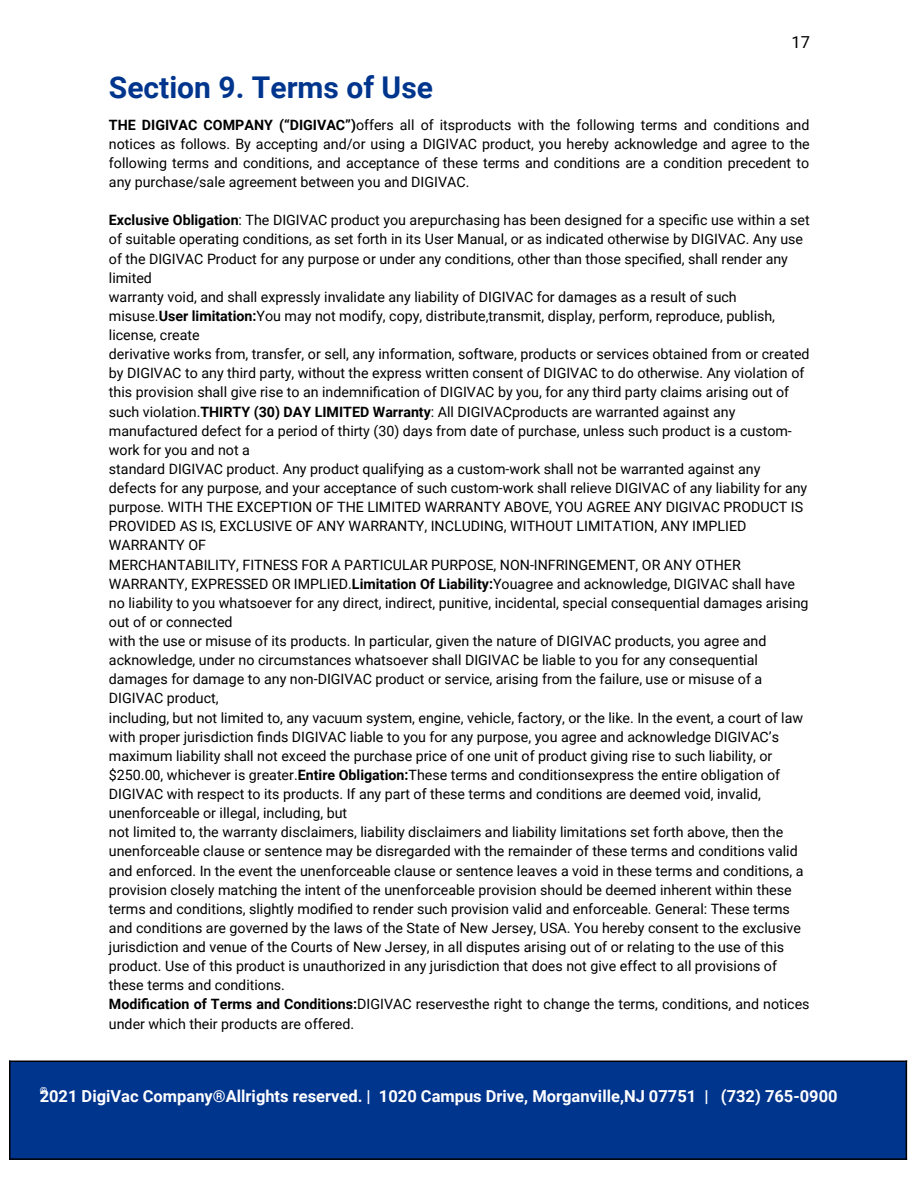
<style>
.page{position:relative;width:918px;height:1188px;background:#fff}
.page>*{position:absolute;margin:0;border:0;box-sizing:border-box;transform-origin:0 0}
.t1{font:700 30px "Roboto";color:#00358e}
.t2{font:700 16.5px "Roboto";color:#fff}
.t3{font:16.5px "Roboto";color:#000}
.t4{font:14.25px/19.2px "Roboto";color:#000}
.t5{font:700 9.9px "Roboto";color:#fff}
.s1{font-weight:700}
</style>
<div class="page">
<div style="left:9px;top:1061px;width:897px;height:98px;background:#00358e"></div>
<hr style="left:9px;top:1061px;width:1px;height:99px;background:#000">
<hr style="left:906px;top:1061px;width:1px;height:99px;background:#000">
<hr style="left:9px;top:1061px;width:898px;height:1px;background:#000">
<hr style="left:9px;top:1158px;width:898px;height:2px;background:#000">
<p class="t1" style="left:109px;top:70px;width:326px">Section 9. Terms of Use</p>
<p class="t3" style="left:791px;top:33px;width:20px">17</p>
<p class="t4" style="left:109px;top:115px;width:702px;text-align:justify"><span class="s1">THE DIGIVAC COMPANY (“DIGIVAC”)</span>offers all of itsproducts with the following terms and conditions and notices as follows. By accepting and/or using a DIGIVAC product, you hereby acknowledge and agree to the following terms and conditions, and acceptance of these terms and conditions are a condition precedent to any purchase/sale agreement between you and DIGIVAC.</p>
<p class="t4" style="left:109px;top:211px;width:702px"><span class="s1">Exclusive Obligation</span>: The DIGIVAC product you arepurchasing has been designed for a specific use within a set of suitable operating conditions, as set forth in its User Manual, or as indicated otherwise by DIGIVAC. Any use of the DIGIVAC Product for any purpose or under any conditions, other than those specified, shall render any limited</p>
<p class="t4" style="left:109px;top:287px;width:668px">warranty void, and shall expressly invalidate any liability of DIGIVAC for damages as a result of such misuse.<span class="s1">User limitation:</span>You may not modify, copy, distribute,transmit, display, perform, reproduce, publish, license, create</p>
<p class="t4" style="left:109px;top:345px;width:702px">derivative works from, transfer, or sell, any information, software, products or services obtained from or created by DIGIVAC to any third party, without the express written consent of DIGIVAC to do otherwise. Any violation of this provision shall give rise to an indemnification of DIGIVAC by you, for any third party claims arising out of such violation.<span class="s1">THIRTY (30) DAY LIMITED Warranty</span>: All DIGIVACproducts are warranted against any manufactured defect for a period of thirty (30) days from date of purchase, unless such product is a custom&shy;work for you and not a</p>
<p class="t4" style="left:109px;top:460px;width:700px">standard DIGIVAC product. Any product qualifying as a custom-work shall not be warranted against any defects for any purpose, and your acceptance of such custom-work shall relieve DIGIVAC of any liability for any purpose. WITH THE EXCEPTION OF THE LIMITED WARRANTY ABOVE, YOU AGREE ANY DIGIVAC PRODUCT IS PROVIDED AS IS, EXCLUSIVE OF ANY WARRANTY, INCLUDING, WITHOUT LIMITATION, ANY IMPLIED WARRANTY OF</p>
<p class="t4" style="left:109px;top:555px;width:701px">MERCHANTABILITY, FITNESS FOR A PARTICULAR PURPOSE, NON-INFRINGEMENT, OR ANY OTHER WARRANTY, EXPRESSED OR IMPLIED.<span class="s1">Limitation Of Liability:</span>Youagree and acknowledge, DIGIVAC shall have no liability to you whatsoever for any direct, indirect, punitive, incidental, special consequential damages arising out of or connected</p>
<p class="t4" style="left:109px;top:632px;width:659px">with the use or misuse of its products. In particular, given the nature of DIGIVAC products, you agree and</p>
<p class="t4" style="left:109px;top:651px;width:655px">acknowledge, under no circumstances whatsoever shall DIGIVAC be liable to you for any consequential damages for damage to any non-DIGIVAC product or service, arising from the failure, use or misuse of a<br>DIGIVAC product,</p>
<p class="t4" style="left:109px;top:708px;width:696px">including, but not limited to, any vacuum system, engine, vehicle, factory, or the like. In the event, a court of law with proper jurisdiction finds DIGIVAC liable to you for any purpose, you agree and acknowledge DIGIVAC’s maximum liability shall not exceed the purchase price of one unit of product giving rise to such liability, or $250.00, whichever is greater.<span class="s1">Entire Obligation:</span>These terms and conditionsexpress the entire obligation of DIGIVAC with respect to its products. If any part of these terms and conditions are deemed void, invalid, unenforceable or illegal, including, but</p>
<p class="t4" style="left:109px;top:823px;width:696px">not limited to, the warranty disclaimers, liability disclaimers and liability limitations set forth above, then the unenforceable clause or sentence may be disregarded with the remainder of these terms and conditions valid and enforced. In the event the unenforceable clause or sentence leaves a void in these terms and conditions, a provision closely matching the intent of the unenforceable provision should be deemed inherent within these terms and conditions, slightly modified to render such provision valid and enforceable. General: These terms and conditions are governed by the laws of the State of New Jersey, USA. You hereby consent to the exclusive jurisdiction and venue of the Courts of New Jersey, in all disputes arising out of or relating to the use of this product. Use of this product is unauthorized in any jurisdiction that does not give effect to all provisions of these terms and conditions.</p>
<p class="t4" style="left:109px;top:995px;width:702px"><span class="s1">Modification of Terms and Conditions:</span>DIGIVAC reservesthe right to change the terms, conditions, and notices under which their products are offered.</p>
<p class="t5" style="left:40px;top:1085px;width:9px">©</p>
<p class="t2" style="left:40px;top:1087px;width:799px">2021 DigiVac Company®Allrights reserved. | 1020 Campus Drive, Morganville,NJ 07751 | (732) 765-0900</p>
</div>
